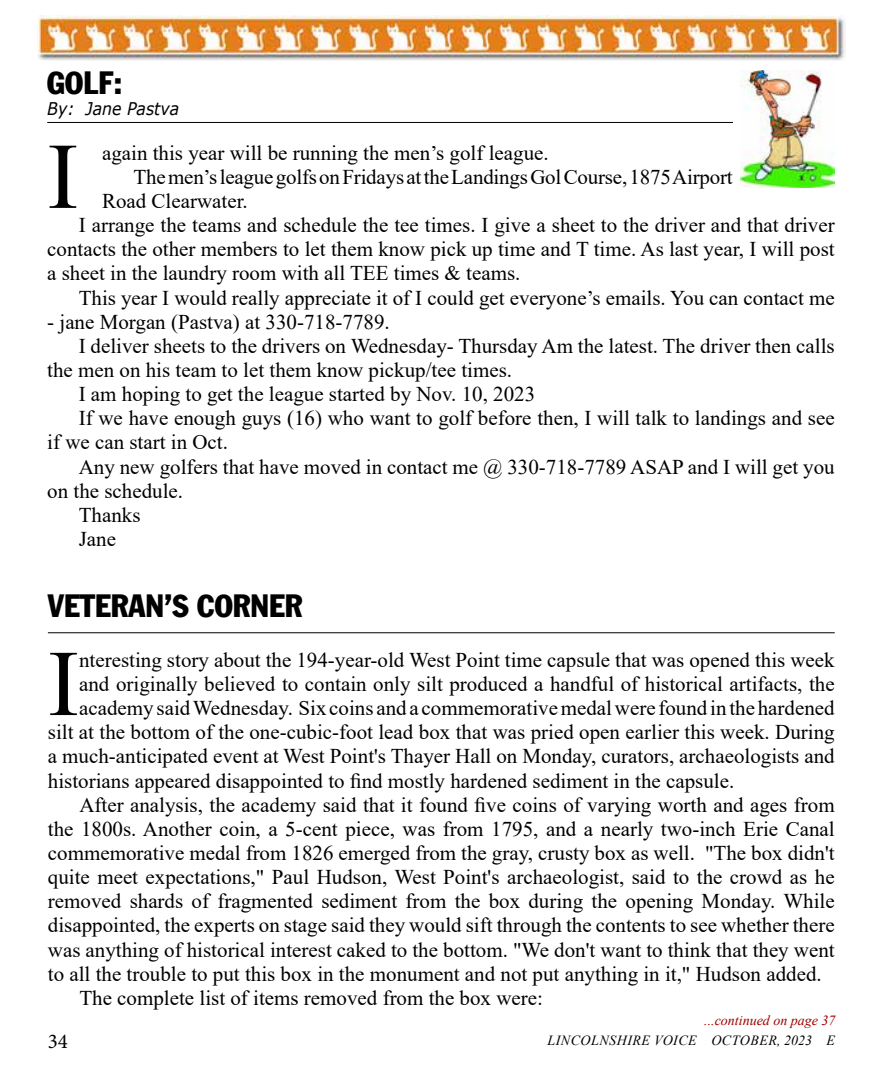
<style>
.page{position:relative;width:882px;height:1071px;background:#fff}
.page>*{position:absolute;margin:0;border:0;box-sizing:border-box;transform-origin:0 0}
.t1{font:93.98px "Times New Roman";color:#000}
.t2{font:31.5px "Franklin Gothic Condensed";color:#000}
.t3{font:21px "Times New Roman";color:#000}
.t4{font:21px "Minion Pro";color:#000}
.t5{font:italic 17.5px "Verdana";color:#000;scale:.9 1}
.t6{font:italic 14px "Times New Roman";letter-spacing:.035em;color:#000}
.t7{font:italic 14px "Times New Roman";color:#9e0000}
</style>
<div class="page">
<img style="left:38px;top:16px;width:807px;height:44px">
<hr style="left:47px;top:122px;width:686px;height:1px;background:#000">
<img style="left:741px;top:71px;width:94px;height:116px">
<hr style="left:48px;top:632px;width:787px;height:1px;background:#000">
<h2 class="t2" style="left:47px;top:64px;width:76px">GOLF:</h2>
<p class="t5" style="left:47px;top:97px;width:148px">By: Jane Pastva</p>
<h1 class="t1" style="left:47px;top:110px;width:33px">I</h1>
<p class="t3" style="left:102px;top:138px;width:448px">again this year will be running the men’s golf league.</p>
<p class="t3" style="left:134px;top:162px;width:601px">The men’s league golfs on Fridays at the Landings Gol Course, 1875 Airport</p>
<p class="t3" style="left:102px;top:186px;width:147px">Road Clearwater.</p>
<p class="t3" style="left:79px;top:210px;width:758px">I arrange the teams and schedule the tee times. I give a sheet to the driver and that driver</p>
<p class="t3" style="left:47px;top:234px;width:789px">contacts the other members to let them know pick up time and T time. As last year, I will post</p>
<p class="t3" style="left:47px;top:259px;width:475px">a sheet in the laundry room with all TEE times &amp; teams.</p>
<p class="t3" style="left:79px;top:283px;width:758px">This year I would really appreciate it of I could get everyone’s emails. You can contact me</p>
<p class="t3" style="left:47px;top:307px;width:344px">- jane Morgan (Pastva) at 330-718-7789.</p>
<p class="t3" style="left:79px;top:331px;width:758px">I deliver sheets to the drivers on Wednesday- Thursday Am the latest. The driver then calls</p>
<p class="t3" style="left:47px;top:355px;width:466px">the men on his team to let them know pickup/tee times.</p>
<p class="t3" style="left:79px;top:379px;width:458px">I am hoping to get the league started by Nov. 10, 2023</p>
<p class="t3" style="left:79px;top:403px;width:758px">If we have enough guys (16) who want to golf before then, I will talk to landings and see</p>
<p class="t3" style="left:47px;top:428px;width:182px">if we can start in Oct.</p>
<p class="t3" style="left:79px;top:452px;width:757px">Any new golfers that have moved in contact me @ 330-718-7789 ASAP and I will get you</p>
<p class="t3" style="left:47px;top:476px;width:137px">on the schedule.</p>
<p class="t3" style="left:79px;top:500px;width:63px">Thanks</p>
<p class="t3" style="left:79px;top:524px;width:39px">Jane</p>
<h2 class="t2" style="left:48px;top:587px;width:256px">VETERAN’S CORNER</h2>
<h1 class="t1" style="left:48px;top:617px;width:33px">I</h1>
<p class="t3" style="left:79px;top:645px;width:757px">nteresting story about the 194-year-old West Point time capsule that was opened this week</p>
<p class="t3" style="left:79px;top:669px;width:757px">and originally believed to contain only silt produced a handful of historical artifacts, the</p>
<p class="t3" style="left:79px;top:693px;width:757px">academy said Wednesday. Six coins and a commemorative medal were found in the hardened</p>
<p class="t3" style="left:48px;top:717px;width:788px">silt at the bottom of the one-cubic-foot lead box that was pried open earlier this week. During</p>
<p class="t3" style="left:48px;top:742px;width:788px">a much-anticipated event at West Point's Thayer Hall on Monday, curators, archaeologists and</p>
<p class="t3" style="left:48px;top:766px;width:688px">historians appeared disappointed to find mostly hardened sediment in the capsule.</p>
<p class="t3" style="left:79px;top:790px;width:757px">After analysis, the academy said that it found five coins of varying worth and ages from</p>
<p class="t3" style="left:48px;top:814px;width:788px">the 1800s. Another coin, a 5-cent piece, was from 1795, and a nearly two-inch Erie Canal</p>
<p class="t3" style="left:48px;top:838px;width:788px">commemorative medal from 1826 emerged from the gray, crusty box as well. "The box didn't</p>
<p class="t3" style="left:48px;top:862px;width:788px">quite meet expectations," Paul Hudson, West Point's archaeologist, said to the crowd as he</p>
<p class="t3" style="left:48px;top:886px;width:788px">removed shards of fragmented sediment from the box during the opening Monday. While</p>
<p class="t3" style="left:48px;top:911px;width:788px">disappointed, the experts on stage said they would sift through the contents to see whether there</p>
<p class="t3" style="left:48px;top:935px;width:788px">was anything of historical interest caked to the bottom. "We don't want to think that they went</p>
<p class="t3" style="left:48px;top:959px;width:775px">to all the trouble to put this box in the monument and not put anything in it," Hudson added.</p>
<p class="t3" style="left:79px;top:983px;width:465px">The complete list of items removed from the box were:</p>
<p class="t7" style="left:704px;top:1011px;width:133px">...continued on page 37</p>
<p class="t4" style="left:48px;top:1027px;width:22px">34</p>
<p class="t6" style="left:547px;top:1031px;width:289px">LINCOLNSHIRE VOICE OCTOBER, 2023 E</p>
</div>
